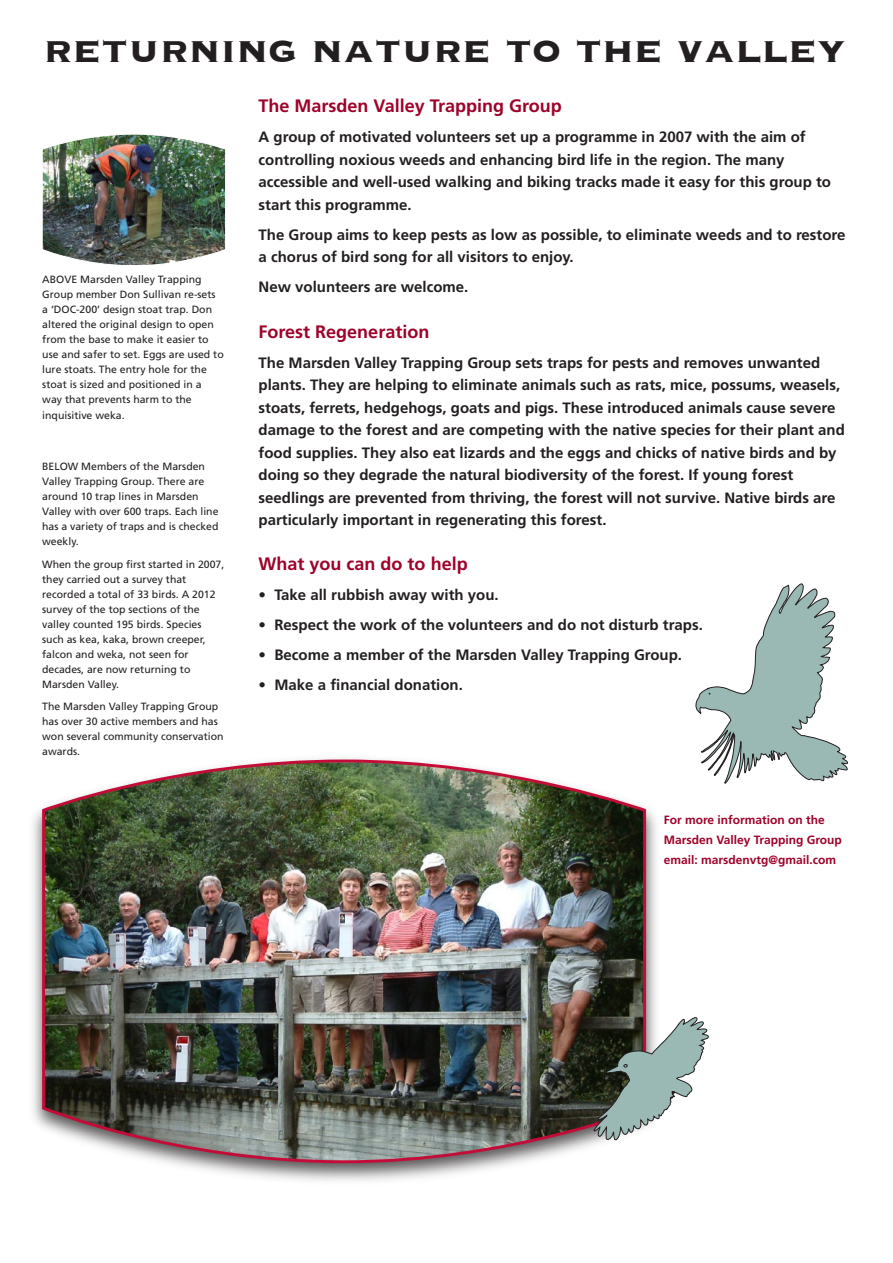
<style>
.page{position:relative;width:893px;height:1263px;background:#fff}
.page>*{position:absolute;margin:0;border:0;box-sizing:border-box;transform-origin:0 0}
.t1{font:700 47.55px "Copperplate";color:#231f20}
.t2{font:700 18px "Frutiger";color:#9e0229}
.t3{font:700 15px/22.5px "Frutiger";color:#231f20}
.t4{font:700 12px/20.2px "Frutiger";color:#9e0229}
.t5{font:10.5px/15px "Frutiger";color:#231f20}
</style>
<div class="page">
<img style="left:32px;top:810px;width:624px;height:371px">
<img style="left:41px;top:759px;width:606px;height:406px">
<img style="left:42px;top:134px;width:184px;height:131px">
<svg style="left:695px;top:583px;width:153px;height:201px"></svg>
<svg style="left:594px;top:1017px;width:115px;height:123px"></svg>
<h1 class="t1" style="left:44px;top:19px;width:804px">returning nature to the valley</h1>
<p class="t5" style="left:42px;top:271px;width:183px">ABOVE Marsden Valley Trapping Group member Don Sullivan re-sets a ‘DOC-200’ design stoat trap. Don altered the original design to open from the base to make it easier to use and safer to set. Eggs are used to lure stoats. The entry hole for the stoat is sized and positioned in a way that prevents harm to the</p>
<p class="t5" style="left:42px;top:408px;width:84px">inquisitive weka.</p>
<p class="t5" style="left:42px;top:459px;width:178px">BELOW Members of the Marsden<br>Valley Trapping Group. There are around 10 trap lines in Marsden<br>Valley with over 600 traps. Each line has a variety of traps and is checked weekly.</p>
<p class="t5" style="left:42px;top:556px;width:184px">When the group first started in 2007, they carried out a survey that recorded a total of 33 birds. A 2012 survey of the top sections of the valley counted 195 birds. Species such as kea, kaka, brown creeper, falcon and weka, not seen for decades, are now returning to<br>Marsden Valley.</p>
<p class="t5" style="left:42px;top:699px;width:183px">The Marsden Valley Trapping Group has over 30 active members and has won several community conservation awards.</p>
<p class="t2" style="left:259px;top:95px;width:305px">The Marsden Valley Trapping Group</p>
<p class="t3" style="left:259px;top:126px;width:574px">A group of motivated volunteers set up a programme in 2007 with the aim of controlling noxious weeds and enhancing bird life in the region. The many accessible and well-used walking and biking tracks made it easy for this group to start this programme.</p>
<p class="t3" style="left:259px;top:223px;width:588px">The Group aims to keep pests as low as possible, to eliminate weeds and to restore a chorus of bird song for all visitors to enjoy.</p>
<p class="t3" style="left:259px;top:276px;width:211px">New volunteers are welcome.</p>
<p class="t2" style="left:259px;top:321px;width:172px">Forest Regeneration</p>
<p class="t3" style="left:259px;top:351px;width:588px">The Marsden Valley Trapping Group sets traps for pests and removes unwanted plants. They are helping to eliminate animals such as rats, mice, possums, weasels, stoats, ferrets, hedgehogs, goats and pigs. These introduced animals cause severe damage to the forest and are competing with the native species for their plant and food supplies. They also eat lizards and the eggs and chicks of native birds and by doing so they degrade the natural biodiversity of the forest. If young forest seedlings are prevented from thriving, the forest will not survive. Native birds are particularly important in regenerating this forest.</p>
<p class="t2" style="left:259px;top:553px;width:211px">What you can do to help</p>
<p class="t3" style="left:259px;top:583px;width:242px">• Take all rubbish away with you.</p>
<p class="t3" style="left:259px;top:613px;width:446px">• Respect the work of the volunteers and do not disturb traps.</p>
<p class="t3" style="left:259px;top:643px;width:425px">• Become a member of the Marsden Valley Trapping Group.</p>
<p class="t3" style="left:259px;top:673px;width:206px">• Make a financial donation.</p>
<p class="t4" style="left:664px;top:809px;width:180px">For more information on the<br>Marsden Valley Trapping Group email: marsdenvtg@gmail.com</p>
</div>
